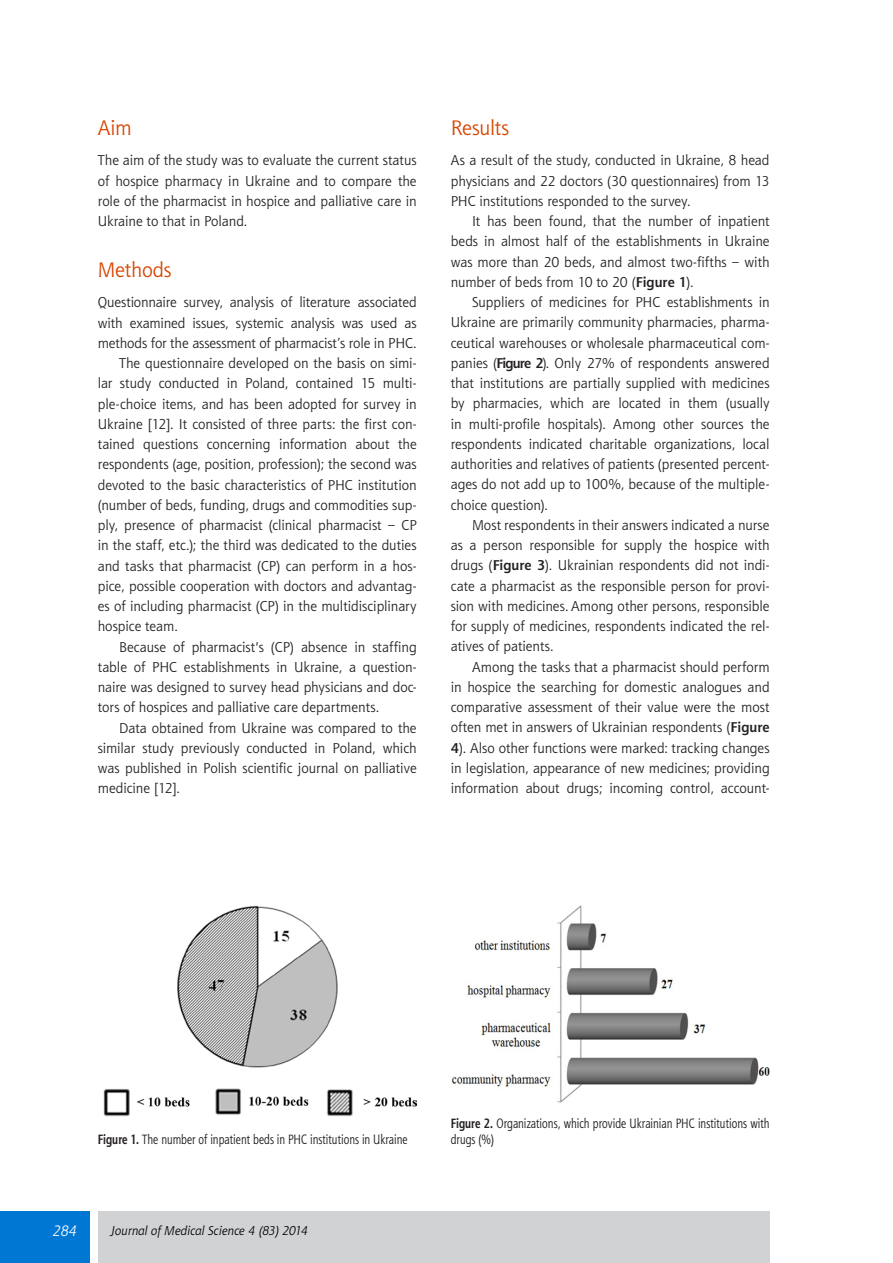
<style>
.page{position:relative;width:893px;height:1263px;background:#fff}
.page>*{position:absolute;margin:0;border:0;box-sizing:border-box;transform-origin:0 0}
.PKT_1{font:21px "Aerton TTEFN";letter-spacing:-.01em;color:#d74400}
.t1{font:italic 15px "Aerton TTEFN";color:#fff}
.TXT_wciecie_kopia{font:14.25px/20.2px "Aerton TTEFN";color:#231f20;text-align:justify}
.TXT_bez_wciecia{font:14.25px/20.2px "Aerton TTEFN";letter-spacing:-.005em;color:#231f20;text-align:justify}
._1_Podpis{font:13.5px/16.2px "Aerton Cnd TTEFN";letter-spacing:.005em;color:#231f20}
.t2{font:italic 12.75px "Aerton TTEFN";color:#000}
.s1{font-weight:700}
</style>
<div class="page">
<div style="left:0;top:1212px;width:89px;height:51px;background:#0077d2"></div>
<div style="left:98px;top:1212px;width:672px;height:51px;background:#d1d2d4"></div>
<img style="left:103px;top:905px;width:314px;height:212px">
<img style="left:451px;top:905px;width:319px;height:198px">
<p class="PKT_1" style="left:98px;top:115px;width:35px">Aim</p>
<p class="TXT_bez_wciecia" style="left:98px;top:150px;width:320px">The aim of the study was to evaluate the current status of hospice pharmacy in Ukraine and to compare the role of the pharmacist in hospice and palliative care in Ukraine to that in Poland.</p>
<p class="PKT_1" style="left:98px;top:257px;width:75px">Methods</p>
<p class="TXT_bez_wciecia" style="left:98px;top:292px;width:320px">Questionnaire survey, analysis of literature associated with examined issues, systemic analysis was used as methods for the assessment of pharmacist’s role in PHC.</p>
<p class="TXT_wciecie_kopia" style="left:98px;top:353px;width:320px;text-indent:21px">The questionnaire developed on the basis on simi&shy;lar study conducted in Poland, contained 15 multi&shy;ple-choice items, and has been adopted for survey in Ukraine [12]. It consisted of three parts: the first con&shy;tained questions concerning information about the respondents (age, position, profession); the second was devoted to the basic characteristics of PHC institution (number of beds, funding, drugs and commodities sup&shy;ply, presence of pharmacist (clinical pharmacist – CP in the staff, etc.); the third was dedicated to the duties and tasks that pharmacist (CP) can perform in a hos&shy;pice, possible cooperation with doctors and advantag&shy;es of including pharmacist (CP) in the multidisciplinary hospice team.</p>
<p class="TXT_wciecie_kopia" style="left:98px;top:636px;width:320px;text-indent:21px">Because of pharmacist's (CP) absence in staffing table of PHC establishments in Ukraine, a question&shy;naire was designed to survey head physicians and doc&shy;tors of hospices and palliative care departments.</p>
<p class="TXT_wciecie_kopia" style="left:98px;top:717px;width:320px;text-indent:21px">Data obtained from Ukraine was compared to the similar study previously conducted in Poland, which was published in Polish scientific journal on palliative medicine [12].</p>
<p class="PKT_1" style="left:451px;top:115px;width:60px">Results</p>
<p class="TXT_bez_wciecia" style="left:451px;top:150px;width:320px">As a result of the study, conducted in Ukraine, 8 head physicians and 22 doctors (30 questionnaires) from 13<br>PHC institutions responded to the survey.</p>
<p class="TXT_wciecie_kopia" style="left:451px;top:211px;width:320px;text-indent:21px">It has been found, that the number of inpatient beds in almost half of the establishments in Ukraine was more than 20 beds, and almost two-fifths – with number of beds from 10 to 20 (<span class="s1">Figure 1</span>).</p>
<p class="TXT_wciecie_kopia" style="left:451px;top:292px;width:320px;text-indent:21px">Suppliers of medicines for PHC establishments in Ukraine are primarily community pharmacies, pharma&shy;ceutical warehouses or wholesale pharmaceutical com&shy;panies (<span class="s1">Figure 2</span>). Only 27% of respondents answered that institutions are partially supplied with medicines by pharmacies, which are located in them (usually in multi-profile hospitals). Among other sources the respondents indicated charitable organizations, local authorities and relatives of patients (presented percent&shy;ages do not add up to 100%, because of the multiple&shy;choice question).</p>
<p class="TXT_wciecie_kopia" style="left:451px;top:515px;width:320px;text-indent:21px">Most respondents in their answers indicated a nurse as a person responsible for supply the hospice with drugs (<span class="s1">Figure 3</span>). Ukrainian respondents did not indi&shy;cate a pharmacist as the responsible person for provi&shy;sion with medicines. Among other persons, responsible for supply of medicines, respondents indicated the rel&shy;atives of patients.</p>
<p class="TXT_wciecie_kopia" style="left:451px;top:656px;width:320px;text-indent:21px">Among the tasks that a pharmacist should perform in hospice the searching for domestic analogues and comparative assessment of their value were the most often met in answers of Ukrainian respondents (<span class="s1">Figure 4</span>). Also other functions were marked: tracking changes in legislation, appearance of new medicines; providing information about drugs; incoming control, account-</p>
<p class="_1_Podpis" style="left:98px;top:1131px;width:311px"><span class="s1">Figure 1.</span> The number of inpatient beds in PHC institutions in Ukraine</p>
<p class="t1" style="left:52px;top:1222px;width:26px">284</p>
<p class="t2" style="left:111px;top:1223px;width:199px">Journal of Medical Science 4 (83) 2014</p>
<p class="_1_Podpis" style="left:451px;top:1115px;width:320px"><span class="s1">Figure 2.</span> Organizations, which provide Ukrainian PHC institutions with drugs (%)</p>
</div>
